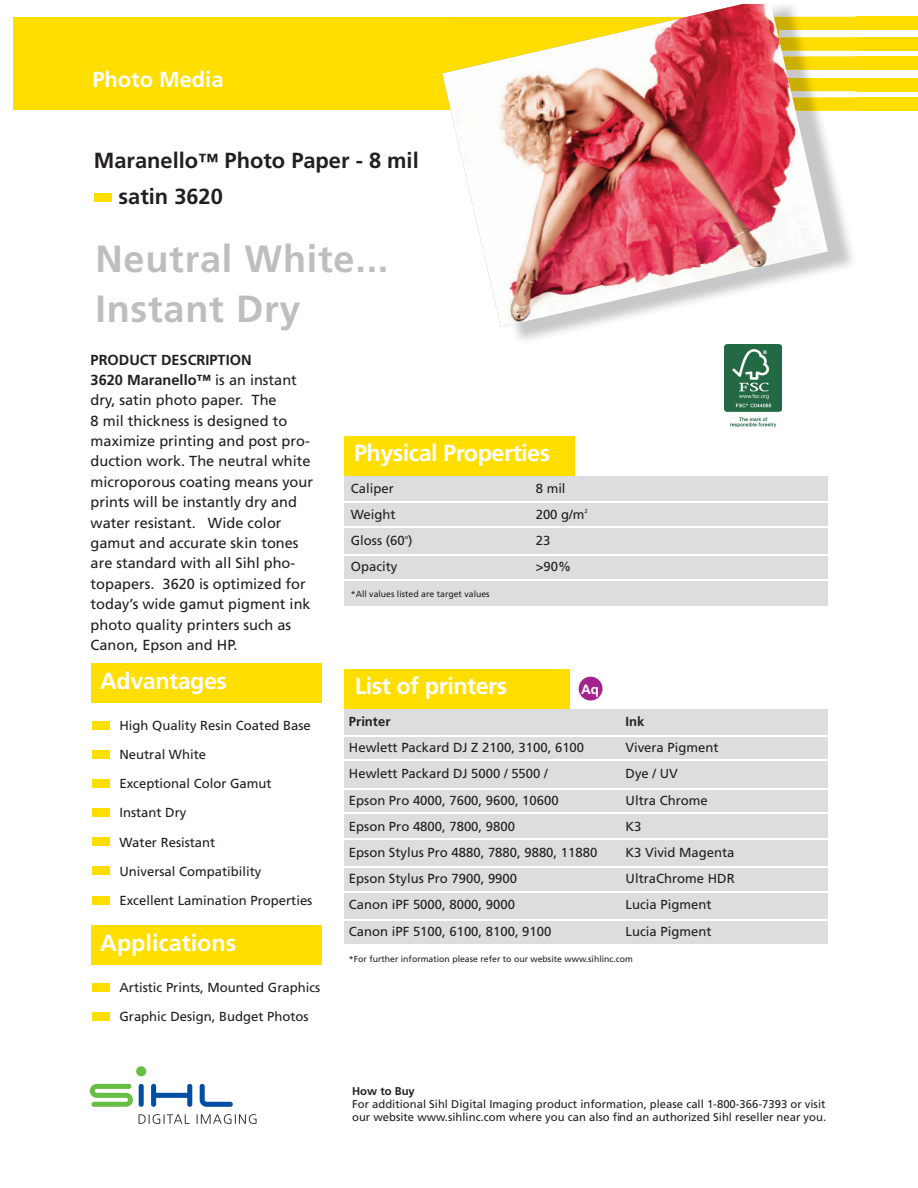
<style>
.page{position:relative;width:918px;height:1188px;background:#fff}
.page>*{position:absolute;margin:0;border:0;box-sizing:border-box;transform-origin:0 0}
.t1{font:700 37.8px/49.5px "Frutiger";letter-spacing:.02em;color:#bcbec0}
.t2{font:700 23.25px "Frutiger";letter-spacing:-.02em;color:#fff}
.t3{font:700 23.25px "Frutiger";color:#fff}
.t4{font:700 21.9px/36.5px "Frutiger";color:#231f20}
.t5{font:700 21.9px "Frutiger";color:#fff}
.t6{font:14.55px/20.4px "Frutiger";color:#231f20}
.t7{font:700 13.5px "Frutiger LT Std";color:#fff}
.t8{font:13.05px "Frutiger";color:#231f20}
.t9{font:700 13.05px "Frutiger";color:#231f20}
.t10{font:11.25px/13px "Frutiger";color:#231f20}
.t11{font:700 11.25px "Frutiger";color:#231f20}
.t12{font:8.7px "Frutiger";color:#231f20}
.t13{font:5.85px "Frutiger";color:#231f20}
.s1{font-size:20.4px}
.s2{font-weight:700}
</style>
<div class="page">
<div style="left:14px;top:17px;width:765px;height:92px;background:#ffde00"></div>
<div style="left:345px;top:476px;width:483px;height:129px;background:#dcddde"></div>
<div style="left:345px;top:709px;width:483px;height:235px;background:#dcddde"></div>
<div style="left:345px;top:436px;width:230px;height:40px;background:#ffde00"></div>
<div style="left:345px;top:670px;width:225px;height:39px;background:#ffde00"></div>
<hr style="left:337px;top:501px;width:501px;height:2px;background:#fff">
<hr style="left:337px;top:526px;width:501px;height:1px;background:#fff">
<hr style="left:331px;top:555px;width:501px;height:1px;background:#fff">
<hr style="left:331px;top:579px;width:501px;height:2px;background:#fff">
<hr style="left:333px;top:735px;width:501px;height:1px;background:#fff">
<hr style="left:333px;top:760px;width:501px;height:1px;background:#fff">
<hr style="left:328px;top:788px;width:501px;height:2px;background:#fff">
<hr style="left:328px;top:813px;width:501px;height:1px;background:#fff">
<hr style="left:338px;top:867px;width:501px;height:1px;background:#fff">
<hr style="left:338px;top:891px;width:501px;height:2px;background:#fff">
<hr style="left:333px;top:920px;width:501px;height:1px;background:#fff">
<hr style="left:336px;top:838px;width:501px;height:2px;background:#fff">
<div style="left:754px;top:98px;width:164px;height:13px;background:#ffde00"></div>
<div style="left:754px;top:78px;width:164px;height:13px;background:#ffde00"></div>
<div style="left:754px;top:57px;width:164px;height:13px;background:#ffde00"></div>
<div style="left:754px;top:37px;width:164px;height:14px;background:#ffde00"></div>
<div style="left:754px;top:17px;width:164px;height:13px;background:#ffde00"></div>
<div style="left:94px;top:193px;width:17px;height:9px;background:#ffde00"></div>
<div style="left:91px;top:663px;width:230px;height:39px;background:#ffde00"></div>
<div style="left:92px;top:721px;width:17px;height:9px;background:#ffde00"></div>
<div style="left:92px;top:750px;width:17px;height:9px;background:#ffde00"></div>
<div style="left:92px;top:779px;width:17px;height:9px;background:#ffde00"></div>
<div style="left:92px;top:808px;width:17px;height:9px;background:#ffde00"></div>
<div style="left:92px;top:837px;width:17px;height:9px;background:#ffde00"></div>
<div style="left:92px;top:867px;width:17px;height:8px;background:#ffde00"></div>
<div style="left:92px;top:896px;width:17px;height:8px;background:#ffde00"></div>
<img style="left:514px;top:91px;width:342px;height:249px">
<img style="left:828px;top:98px;width:28px;height:13px">
<img style="left:828px;top:56px;width:28px;height:1px">
<img style="left:828px;top:16px;width:28px;height:1px">
<img style="left:828px;top:69px;width:28px;height:1px">
<img style="left:828px;top:37px;width:28px;height:14px">
<img style="left:442px;top:4px;width:386px;height:323px">
<img style="left:725px;top:345px;width:57px;height:83px">
<svg style="left:139px;top:1114px;width:118px;height:10px"></svg>
<svg style="left:90px;top:1084px;width:43px;height:23px"></svg>
<svg style="left:139px;top:1084px;width:5px;height:23px"></svg>
<svg style="left:151px;top:1084px;width:41px;height:23px"></svg>
<svg style="left:200px;top:1084px;width:33px;height:23px"></svg>
<div style="left:136px;top:1066px;width:10px;height:10px;background:#68bd45;border-radius:50%"></div>
<div style="left:578px;top:676px;width:25px;height:25px;background:#a2238d;border-radius:50%"></div>
<div style="left:577px;top:675px;width:27px;height:27px;border:2px solid #fff;border-radius:50%"></div>
<div style="left:91px;top:925px;width:230px;height:39px;background:#ffde00"></div>
<div style="left:92px;top:983px;width:17px;height:9px;background:#ffde00"></div>
<div style="left:92px;top:1012px;width:17px;height:9px;background:#ffde00"></div>
<h3 class="t5" style="left:92px;top:66px;width:133px">Photo Media</h3>
<h3 class="t4" style="left:119px;top:142px;width:302px;text-indent:-25px">Maranello<span class="s1">™</span> Photo Paper - 8 mil satin 3620</h3>
<h1 class="t1" style="left:95px;top:234px;width:295px">Neutral White...<br>Instant Dry</h1>
<p class="t6" style="left:91px;top:349px;width:224px"><span class="s2">PRODUCT DESCRIPTION<br>3620 Maranello™</span> is an instant dry, satin photo paper. The<br>8 mil thickness is designed to maximize printing and post pro&shy;duction work. The neutral white microporous coating means your prints will be instantly dry and water resistant. Wide color gamut and accurate skin tones are standard with all Sihl pho&shy;topapers. 3620 is optimized for today’s wide gamut pigment ink photo quality printers such as<br>Canon, Epson and HP.</p>
<h2 class="t2" style="left:354px;top:439px;width:198px">Physical Properties</h2>
<p class="t8" style="left:351px;top:480px;width:44px">Caliper</p>
<p class="t8" style="left:536px;top:480px;width:31px">8 mil</p>
<p class="t8" style="left:351px;top:507px;width:46px">Weight</p>
<p class="t8" style="left:536px;top:507px;width:50px">200 g/m</p>
<p class="t13" style="left:585px;top:508px;width:5px">2</p>
<p class="t8" style="left:351px;top:533px;width:63px">Gloss (60 )</p>
<p class="t13" style="left:405px;top:534px;width:5px">o</p>
<p class="t8" style="left:536px;top:533px;width:16px">23</p>
<p class="t8" style="left:351px;top:559px;width:48px">Opacity</p>
<p class="t8" style="left:536px;top:559px;width:37px">&gt;90%</p>
<p class="t12" style="left:351px;top:589px;width:140px">*All values listed are target values</p>
<h2 class="t2" style="left:100px;top:668px;width:128px">Advantages</h2>
<h2 class="t2" style="left:355px;top:673px;width:154px">List of printers</h2>
<p class="t7" style="left:581px;top:681px;width:19px">Aq</p>
<p class="t8" style="left:119px;top:718px;width:193px">High Quality Resin Coated Base</p>
<p class="t8" style="left:119px;top:747px;width:88px">Neutral White</p>
<p class="t8" style="left:119px;top:776px;width:154px">Exceptional Color Gamut</p>
<p class="t8" style="left:119px;top:805px;width:68px">Instant Dry</p>
<p class="t8" style="left:119px;top:834px;width:97px">Water Resistant</p>
<p class="t8" style="left:119px;top:863px;width:143px">Universal Compatibility</p>
<p class="t8" style="left:119px;top:893px;width:194px">Excellent Lamination Properties</p>
<h2 class="t3" style="left:100px;top:930px;width:137px">Applications</h2>
<p class="t8" style="left:119px;top:980px;width:202px">Artistic Prints, Mounted Graphics</p>
<p class="t8" style="left:119px;top:1009px;width:191px">Graphic Design, Budget Photos</p>
<p class="t9" style="left:349px;top:714px;width:43px">Printer</p>
<p class="t9" style="left:626px;top:714px;width:20px">Ink</p>
<p class="t8" style="left:349px;top:740px;width:237px">Hewlett Packard DJ Z 2100, 3100, 6100</p>
<p class="t8" style="left:626px;top:740px;width:94px">Vivera Pigment</p>
<p class="t8" style="left:349px;top:766px;width:200px">Hewlett Packard DJ 5000 / 5500 /</p>
<p class="t8" style="left:626px;top:766px;width:54px">Dye / UV</p>
<p class="t8" style="left:349px;top:792px;width:211px">Epson Pro 4000, 7600, 9600, 10600</p>
<p class="t8" style="left:626px;top:792px;width:84px">Ultra Chrome</p>
<p class="t8" style="left:349px;top:819px;width:168px">Epson Pro 4800, 7800, 9800</p>
<p class="t8" style="left:626px;top:819px;width:18px">K3</p>
<p class="t8" style="left:349px;top:845px;width:250px">Epson Stylus Pro 4880, 7880, 9880, 11880</p>
<p class="t8" style="left:626px;top:845px;width:111px">K3 Vivid Magenta</p>
<p class="t8" style="left:349px;top:871px;width:170px">Epson Stylus Pro 7900, 9900</p>
<p class="t8" style="left:626px;top:871px;width:111px">UltraChrome HDR</p>
<p class="t8" style="left:349px;top:897px;width:168px">Canon iPF 5000, 8000, 9000</p>
<p class="t8" style="left:626px;top:897px;width:87px">Lucia Pigment</p>
<p class="t8" style="left:349px;top:923px;width:204px">Canon iPF 5100, 6100, 8100, 9100</p>
<p class="t8" style="left:626px;top:923px;width:87px">Lucia Pigment</p>
<p class="t12" style="left:349px;top:954px;width:285px">*For further information please refer to our website www.sihlinc.com</p>
<p class="t11" style="left:352px;top:1085px;width:64px">How to Buy</p>
<p class="t10" style="left:352px;top:1098px;width:475px">For additional Sihl Digital Imaging product information, please call 1-800-366-7393 or visit our website www.sihlinc.com where you can also find an authorized Sihl reseller near you.</p>
</div>
